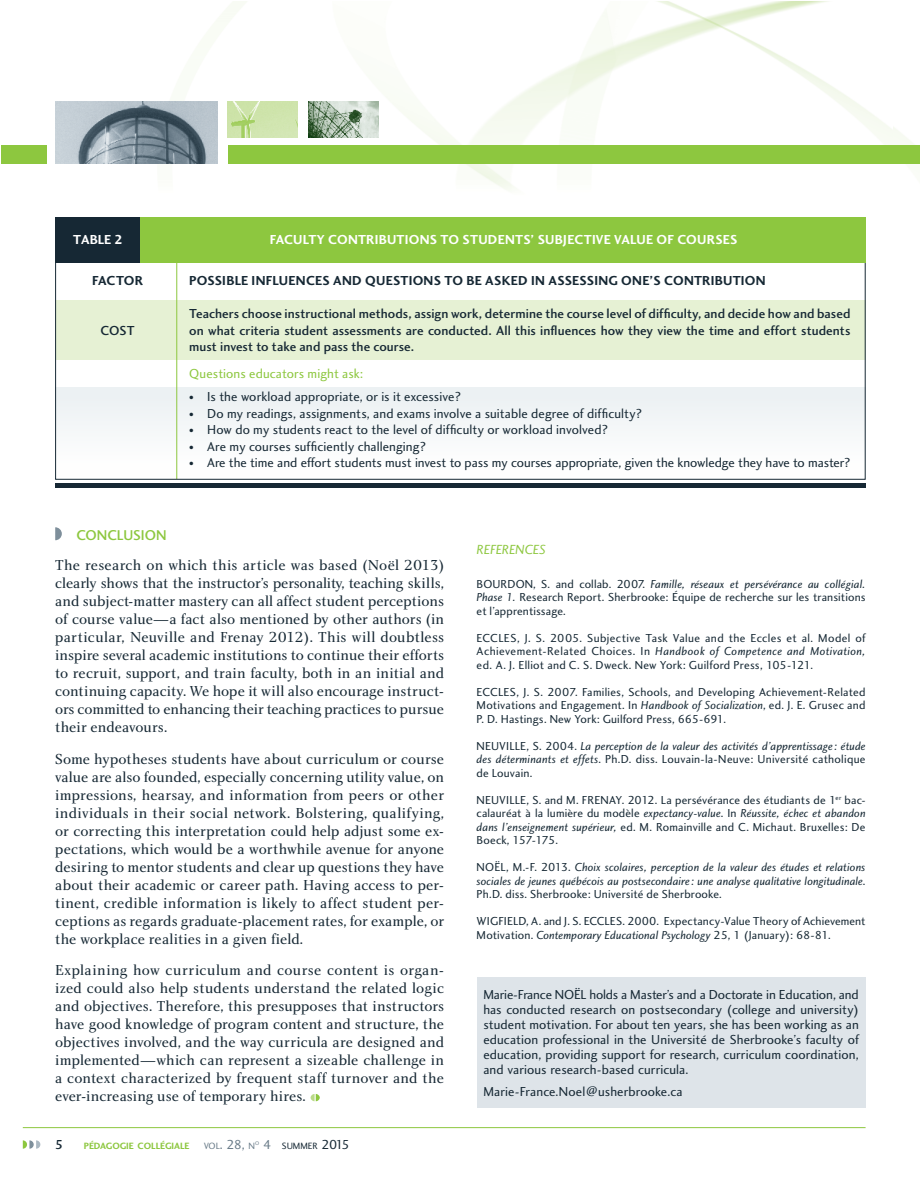
<style>
.page{position:relative;width:921px;height:1189px;background:#fff}
.page>*{position:absolute;margin:0;border:0;box-sizing:border-box;transform-origin:0 0}
.Article__OK{font:15px/18px "Charlotte Book Plain";letter-spacing:-.005em;color:#162834;text-align:justify}
.SousTitre__OK{font:14.7px "Charlotte Sans Medium Plain";letter-spacing:-.005em;color:#8dc73f}
.t1{font:13.65px "Charlotte Sans Book Italic Plain";letter-spacing:-.02em;color:#8dc73f}
.Texte_description_au{font:13.5px/15px "Charlotte Sans Book Plain";letter-spacing:.005em;color:#162834;text-align:justify}
.t2{font:13.5px/16.5px "Charlotte Sans Medium Plain";letter-spacing:.005em;color:#162834;text-align:justify}
.t3{font:13.5px "Charlotte Sans Bold Plain";letter-spacing:.02em;color:#162834}
.Article__OK-2{font:13.5px "Charlotte Sans Bold Plain";letter-spacing:.015em;color:#fff}
.t4{font:13.5px "Charlotte Sans Book Plain";letter-spacing:.01em;color:#8dc73f}
.t5{font:13.5px "Charlotte Sans Medium Plain";color:#162834}
.Article__OK-3{font:12px/13.5px "Charlotte Sans Book Plain";letter-spacing:.015em;color:#162834;text-align:justify}
.Article__OK-4{font:12px/13.5px "Charlotte Sans Book Italic Plain";color:#162834;text-align:justify}
.t6{font:9.45px "Charlotte Sans Bold Plain";color:#8dc73f}
.t7{font:9.45px "Charlotte Sans Book Plain";color:#162834}
.t8{font:9.45px "Charlotte Sans Book Plain";color:#6a7c89}
.t9{font:5.55px "Charlotte Sans Book Plain";color:#6a7c89}
.s1{font-size:10.5px}
.s2{font-size:13.5px}
.s3{font-size:13.5px;color:#6a7c89}
.s4{font-family:"Charlotte Sans Book Italic Plain"}
.s5{font-family:"Charlotte Sans Book Plain"}
</style>
<div class="page">
<img style="left:1px;top:1px;width:892px;height:189px">
<img style="left:55px;top:102px;width:162px;height:61px">
<img style="left:308px;top:102px;width:70px;height:36px">
<img style="left:227px;top:102px;width:71px;height:36px">
<hr style="left:23px;top:1127px;width:842px;height:1px;background:#8dc73f">
<div style="left:228px;top:145px;width:691px;height:18px;background:#8dc73f"></div>
<div style="left:1px;top:145px;width:46px;height:18px;background:#8dc73f"></div>
<svg style="left:23px;top:1140px;width:17px;height:9px"></svg>
<img style="left:893px;top:127px;width:26px;height:37px">
<div style="left:892px;top:145px;width:27px;height:18px;background:#8dc73f"></div>
<svg style="left:55px;top:527px;width:7px;height:13px"></svg>
<svg style="left:310px;top:1094px;width:10px;height:7px"></svg>
<div style="left:476px;top:978px;width:389px;height:130px;background:#dee4e9"></div>
<div style="left:55px;top:387px;width:810px;height:89px;background:#f5f8f9"></div>
<div style="left:55px;top:300px;width:810px;height:60px;background:#e6f1d4"></div>
<hr style="left:176px;top:252px;width:1px;height:227px;background:#8dc73f">
<div style="left:55px;top:483px;width:810px;height:5px;background:#162834"></div>
<div style="left:55px;top:217px;width:88px;height:46px;background:#162834"></div>
<div style="left:141px;top:217px;width:724px;height:46px;background:#8dc73f"></div>
<p class="Article__OK-2" style="left:73px;top:232px;width:51px">TABLE 2</p>
<p class="Article__OK-2" style="left:270px;top:232px;width:469px">FACULTY CONTRIBUTIONS TO STUDENTS’ SUBJECTIVE VALUE OF COURSES</p>
<p class="t3" style="left:92px;top:272px;width:52px">FACTOR</p>
<p class="t3" style="left:189px;top:272px;width:578px">POSSIBLE INFLUENCES AND QUESTIONS TO BE ASKED IN ASSESSING ONE’S CONTRIBUTION</p>
<p class="t2" style="left:101px;top:322px;width:36px">COST</p>
<p class="t2" style="left:189px;top:305px;width:662px">Teachers choose instructional methods, assign work, determine the course level of difficulty, and decide how and based on what criteria student assessments are conducted. All this influences how they view the time and effort students must invest to take and pass the course.</p>
<p class="t4" style="left:189px;top:365px;width:175px">Questions educators might ask:</p>
<p class="Texte_description_au" style="left:189px;top:389px;width:273px"><span class="s1">•</span> Is the workload appropriate, or is it excessive?</p>
<p class="Texte_description_au" style="left:189px;top:405px;width:454px"><span class="s1">•</span> Do my readings, assignments, and exams involve a suitable degree of difficulty?</p>
<p class="Texte_description_au" style="left:189px;top:422px;width:420px"><span class="s1">•</span> How do my students react to the level of difficulty or workload involved?</p>
<p class="Texte_description_au" style="left:189px;top:438px;width:238px"><span class="s1">•</span> Are my courses sufficiently challenging?</p>
<p class="Texte_description_au" style="left:189px;top:455px;width:662px"><span class="s1">•</span> Are the time and effort students must invest to pass my courses appropriate, given the knowledge they have to master?</p>
<p class="SousTitre__OK" style="left:76px;top:526px;width:92px">CONCLUSION</p>
<p class="Article__OK" style="left:55px;top:556px;width:390px">The research on which this article was based (Noël 2013) clearly shows that the instructor’s personality, teaching skills, and subject-matter mastery can all affect student perceptions of course value—a fact also mentioned by other authors (in particular, Neuville and Frenay 2012). This will doubtless inspire several academic institutions to continue their efforts to recruit, support, and train faculty, both in an initial and continuing capacity. We hope it will also encourage instruct&shy;ors committed to enhancing their teaching practices to pursue their endeavours.</p>
<p class="Article__OK" style="left:55px;top:750px;width:390px">Some hypotheses students have about curriculum or course value are also founded, especially concerning utility value, on impressions, hearsay, and information from peers or other individuals in their social network. Bolstering, qualifying, or correcting this interpretation could help adjust some ex&shy;pectations, which would be a worthwhile avenue for anyone desiring to mentor students and clear up questions they have about their academic or career path. Having access to per&shy;tinent, credible information is likely to affect student per&shy;ceptions as regards graduate-placement rates, for example, or the workplace realities in a given field.</p>
<p class="Article__OK" style="left:55px;top:961px;width:390px">Explaining how curriculum and course content is organ&shy;ized could also help students understand the related logic and objectives. Therefore, this presupposes that instructors have good knowledge of program content and structure, the objectives involved, and the way curricula are designed and implemented—which can represent a sizeable challenge in a context characterized by frequent staff turnover and the ever-increasing use of temporary hires.</p>
<p class="t5" style="left:55px;top:1136px;width:10px">5</p>
<p class="t6" style="left:84px;top:1140px;width:107px">PÉDAGOGIE COLLÉGIALE</p>
<p class="t8" style="left:204px;top:1140px;width:53px">VOL<span class="s2">. 28,</span> N</p>
<p class="t9" style="left:255px;top:1139px;width:6px">O</p>
<p class="t7" style="left:263px;top:1140px;width:88px"><span class="s3">4</span> SUMMER <span class="s2">2015</span></p>
<p class="t1" style="left:476px;top:541px;width:71px">REFERENCES</p>
<p class="Article__OK-3" style="left:476px;top:577px;width:390px">BOURDON, S. and collab. 2007. <span class="s4">Famille, réseaux et persévérance au collégial.<br>Phase 1.</span> Research Report. Sherbrooke: Équipe de recherche sur les transitions et l’apprentissage.</p>
<p class="Article__OK-3" style="left:476px;top:631px;width:390px">ECCLES, J. S. 2005. Subjective Task Value and the Eccles et al. Model of Achievement-Related Choices. In <span class="s4">Handbook of Competence and Motivation, </span>ed. A. J. Elliot and C. S. Dweck. New York: Guilford Press, 105-121.</p>
<p class="Article__OK-3" style="left:476px;top:685px;width:390px">ECCLES, J. S. 2007. Families, Schools, and Developing Achievement-Related Motivations and Engagement. In <span class="s4">Handbook of Socialization</span>, ed. J. E. Grusec and P. D. Hastings. New York: Guilford Press, 665-691.</p>
<p class="Article__OK-4" style="left:476px;top:739px;width:390px"><span class="s5">NEUVILLE, S. 2004.</span> La perception de la valeur des activités d’apprentissage: étude des déterminants et effets<span class="s5">. Ph.D. diss. Louvain-la-Neuve: Université catholique de Louvain.</span></p>
<p class="Article__OK-3" style="left:476px;top:793px;width:390px">NEUVILLE, S. and M. FRENAY. 2012. La persévérance des étudiants de 1<sup>er</sup> bac&shy;calauréat à la lumière du modèle <span class="s4">expectancy-value</span>. In <span class="s4">Réussite, échec et abandon dans l’enseignement supérieur,</span> ed. M. Romainville and C. Michaut. Bruxelles: De Boeck, 157-175.</p>
<p class="Article__OK-4" style="left:476px;top:860px;width:390px"><span class="s5">NOËL, M.-F. 2013.</span> Choix scolaires, perception de la valeur des études et relations sociales de jeunes québécois au postsecondaire: une analyse qualitative longitudinale<span class="s5">.<br>Ph.D. diss. Sherbrooke: Université de Sherbrooke.</span></p>
<p class="Article__OK-3" style="left:476px;top:914px;width:390px">WIGFIELD, A. and J. S. ECCLES. 2000. Expectancy-Value Theory of Achievement<br>Motivation. <span class="s4">Contemporary Educational Psychology</span> 25, 1 (January): 68-81.</p>
<p class="Texte_description_au" style="left:483px;top:987px;width:377px">Marie-France NOËL holds a Master’s and a Doctorate in Education, and has conducted research on postsecondary (college and university) student motivation. For about ten years, she has been working as an education professional in the Université de Sherbrooke’s faculty of education, providing support for research, curriculum coordination, and various research-based curricula.</p>
<p class="Texte_description_au" style="left:483px;top:1084px;width:201px">Marie-France.Noel@usherbrooke.ca</p>
</div>
